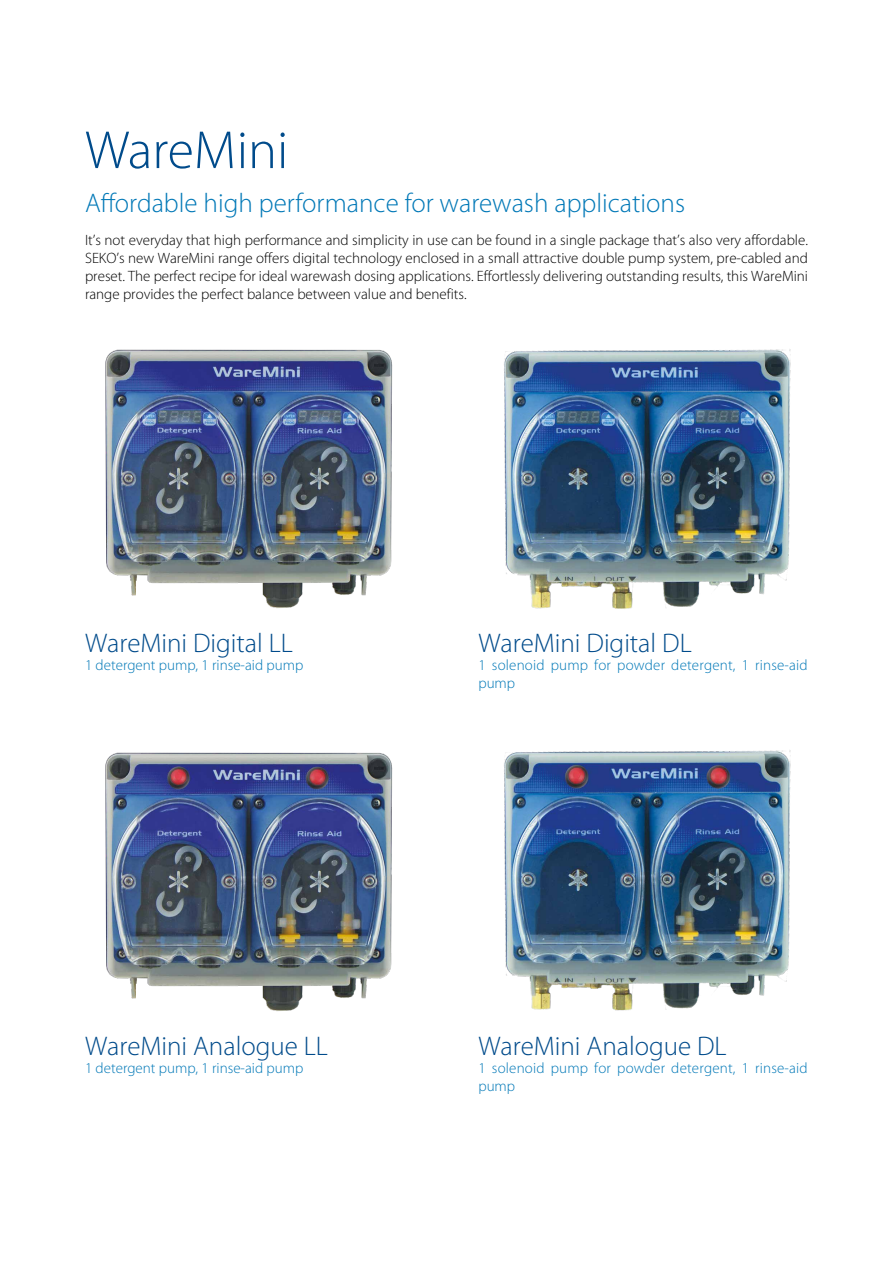
<style>
.page{position:relative;width:893px;height:1263px;background:#fff}
.page>*{position:absolute;margin:0;border:0;box-sizing:border-box;transform-origin:0 0}
.t1{font:300 54px "Myriad Pro";color:#004b8b}
.t2{font:300 27px "Myriad Pro";color:#004b8b}
.t3{font:300 27px "Myriad Pro";color:#0078b7}
.t4{font:300 15px/18px "Myriad Pro";color:#000;text-align:justify}
.t5{font:300 15px/18px "Myriad Pro";letter-spacing:.015em;color:#0078b7}
</style>
<div class="page">
<img style="left:504px;top:750px;width:287px;height:261px">
<img style="left:105px;top:349px;width:288px;height:259px">
<img style="left:504px;top:349px;width:287px;height:260px">
<img style="left:105px;top:752px;width:288px;height:259px">
<h1 class="t1" style="left:85px;top:118px;width:205px">WareMini</h1>
<h2 class="t3" style="left:85px;top:186px;width:601px">Affordable high performance for warewash applications</h2>
<p class="t4" style="left:85px;top:231px;width:724px">It’s not everyday that high performance and simplicity in use can be found in a single package that’s also very affordable.<br>SEKO’s new WareMini range offers digital technology enclosed in a small attractive double pump system, pre-cabled and preset. The perfect recipe for ideal warewash dosing applications. Effortlessly delivering outstanding results, this WareMini range provides the perfect balance between value and benefits.</p>
<h2 class="t2" style="left:85px;top:626px;width:210px">WareMini Digital LL</h2>
<p class="t5" style="left:85px;top:656px;width:220px">1 detergent pump, 1 rinse-aid pump</p>
<h2 class="t2" style="left:85px;top:1030px;width:244px">WareMini Analogue LL</h2>
<p class="t5" style="left:85px;top:1059px;width:220px">1 detergent pump, 1 rinse-aid pump</p>
<h2 class="t2" style="left:478px;top:626px;width:215px">WareMini Digital DL</h2>
<p class="t5" style="left:478px;top:656px;width:331px">1 solenoid pump for powder detergent, 1 rinse-aid pump</p>
<h2 class="t2" style="left:478px;top:1030px;width:250px">WareMini Analogue DL</h2>
<p class="t5" style="left:478px;top:1059px;width:331px">1 solenoid pump for powder detergent, 1 rinse-aid pump</p>
</div>
